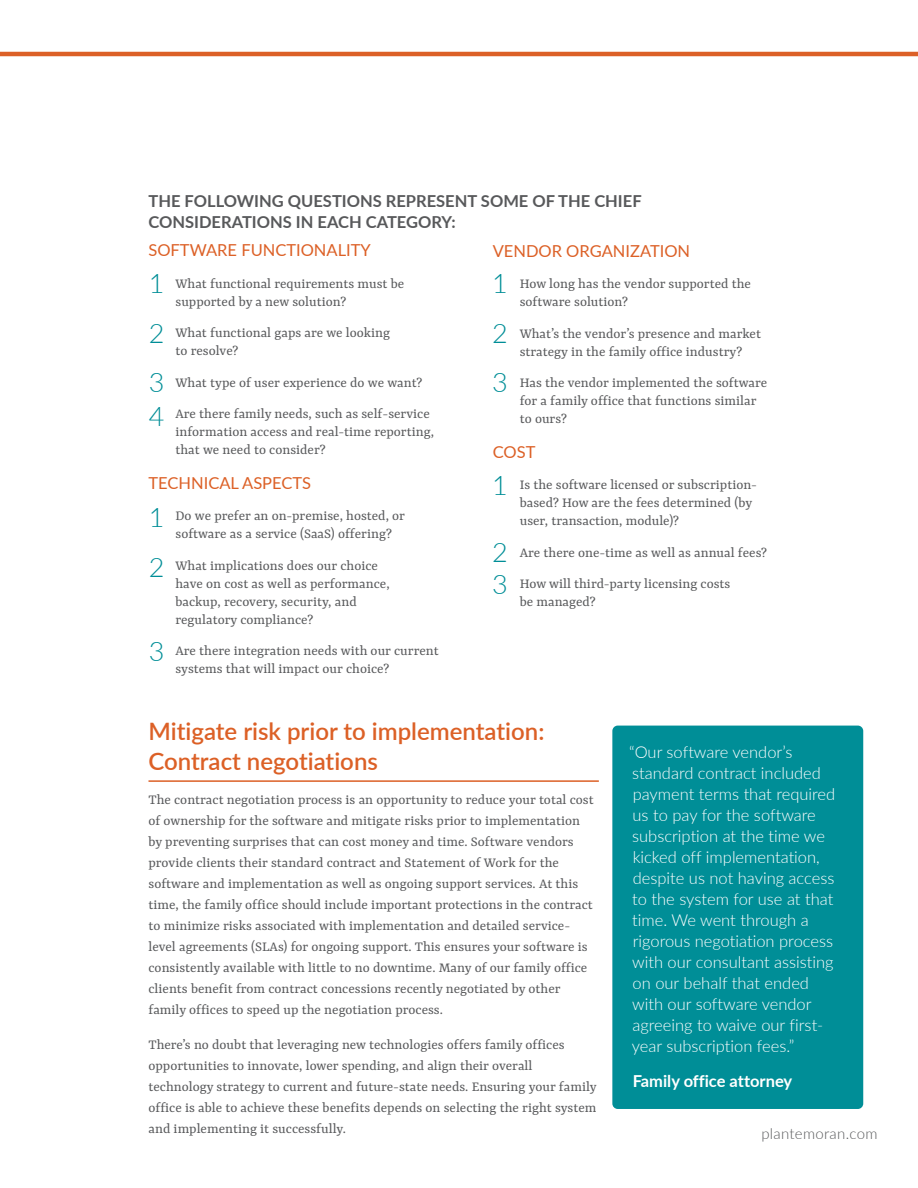
<style>
.page{position:relative;width:918px;height:1188px;background:#fff}
.page>*{position:absolute;margin:0;border:0;box-sizing:border-box;transform-origin:0 0}
.t1{font:300 27px/49.3px "Lato";color:#008e97;text-align:justify}
.t2{font:600 24px/30px "Lato";color:#dc6026}
.t3{font:300 16.5px/21px "Lato";color:#fff}
.t4{font:700 16.5px/21px "Lato";color:#58595b}
.t5{font:16.5px "Lato";color:#dc6026}
.t6{font:700 16.5px "Lato";color:#fff}
.t7{font:15px/18px "Rasa";color:#58595b}
.t8{font:300 15px "Lato";letter-spacing:.02em;color:#58595b}
</style>
<div class="page">
<hr style="left:0;top:52px;width:918px;height:4px;background:#dc6027">
<hr style="left:148px;top:780px;width:451px;height:2px;background:#dc6026">
<div style="left:612px;top:726px;width:251px;height:383px;background:#008e97;border-radius:5px"></div>
<p class="t4" style="left:148px;top:190px;width:495px">THE FOLLOWING QUESTIONS REPRESENT SOME OF THE CHIEF<br>CONSIDERATIONS IN EACH CATEGORY:</p>
<p class="t5" style="left:148px;top:238px;width:224px">SOFTWARE FUNCTIONALITY</p>
<p class="t7" style="left:176px;top:275px;width:230px;text-indent:-27px">1. What functional requirements must be supported by a new solution?</p>
<p class="t7" style="left:176px;top:325px;width:216px;text-indent:-27px">2. What functional gaps are we looking to resolve?</p>
<p class="t7" style="left:148px;top:374px;width:276px">3. What type of user experience do we want?</p>
<p class="t7" style="left:176px;top:406px;width:260px;text-indent:-27px">4. Are there family needs, such as self-service information access and real-time reporting, that we need to consider?</p>
<p class="t5" style="left:148px;top:471px;width:164px">TECHNICAL ASPECTS</p>
<p class="t7" style="left:176px;top:508px;width:231px;text-indent:-27px">1. Do we prefer an on-premise, hosted, or software as a service (SaaS) offering?</p>
<p class="t7" style="left:176px;top:557px;width:216px;text-indent:-27px">2. What implications does our choice have on cost as well as performance, backup, recovery, security, and regulatory compliance?</p>
<p class="t7" style="left:176px;top:643px;width:265px;text-indent:-27px">3. Are there integration needs with our current systems that will impact our choice?</p>
<p class="t5" style="left:493px;top:239px;width:199px">VENDOR ORGANIZATION</p>
<p class="t7" style="left:520px;top:276px;width:233px;text-indent:-27px">1. How long has the vendor supported the software solution?</p>
<p class="t7" style="left:493px;top:325px;width:270px;text-align:center">2. What’s the vendor’s presence and market strategy in the family office industry?</p>
<p class="t7" style="left:520px;top:375px;width:249px;text-indent:-27px">3. Has the vendor implemented the software for a family office that functions similar to ours?</p>
<p class="t5" style="left:493px;top:440px;width:44px">COST</p>
<p class="t7" style="left:520px;top:477px;width:239px;text-indent:-27px">1. Is the software licensed or subscription&shy;based? How are the fees determined (by user, transaction, module)?</p>
<p class="t7" style="left:493px;top:544px;width:276px">2. Are there one-time as well as annual fees?</p>
<p class="t7" style="left:520px;top:576px;width:212px;text-indent:-27px">3. How will third-party licensing costs be managed?</p>
<h1 class="t1" style="left:149px;top:258px;width:17px">1<br>2<br>3</h1>
<h1 class="t1" style="left:149px;top:390px;width:17px">4</h1>
<h1 class="t1" style="left:492px;top:258px;width:17px">1<br>2<br>3</h1>
<h1 class="t1" style="left:492px;top:460px;width:17px">1</h1>
<h1 class="t1" style="left:149px;top:491px;width:17px;line-height:50.1px">1<br>2</h1>
<h1 class="t1" style="left:492px;top:535px;width:17px;line-height:32.1px">2<br>3</h1>
<h1 class="t1" style="left:149px;top:626px;width:17px">3</h1>
<h2 class="t2" style="left:148px;top:715px;width:397px">Mitigate risk prior to implementation:<br>Contract negotiations</h2>
<p class="t7" style="left:148px;top:790px;width:447px;line-height:21px">The contract negotiation process is an opportunity to reduce your total cost of ownership for the software and mitigate risks prior to implementation by preventing surprises that can cost money and time. Software vendors provide clients their standard contract and Statement of Work for the software and implementation as well as ongoing support services. At this time, the family office should include important protections in the contract to minimize risks associated with implementation and detailed service&shy;level agreements (SLAs) for ongoing support. This ensures your software is consistently available with little to no downtime. Many of our family office clients benefit from contract concessions recently negotiated by other family offices to speed up the negotiation process.</p>
<p class="t7" style="left:148px;top:1034px;width:450px;line-height:21px">There’s no doubt that leveraging new technologies offers family offices opportunities to innovate, lower spending, and align their overall technology strategy to current and future-state needs. Ensuring your family office is able to achieve these benefits depends on selecting the right system and implementing it successfully.</p>
<p class="t3" style="left:629px;top:741px;width:208px">“Our software vendor’s standard contract included payment terms that required us to pay for the software subscription at the time we kicked off implementation, despite us not having access to the system for use at that time. We went through a rigorous negotiation process with our consultant assisting on our behalf that ended with our software vendor agreeing to waive our first&shy;year subscription fees.”</p>
<p class="t6" style="left:633px;top:1069px;width:161px">Family office attorney</p>
<p class="t8" style="left:761px;top:1123px;width:118px">plantemoran.com</p>
</div>
